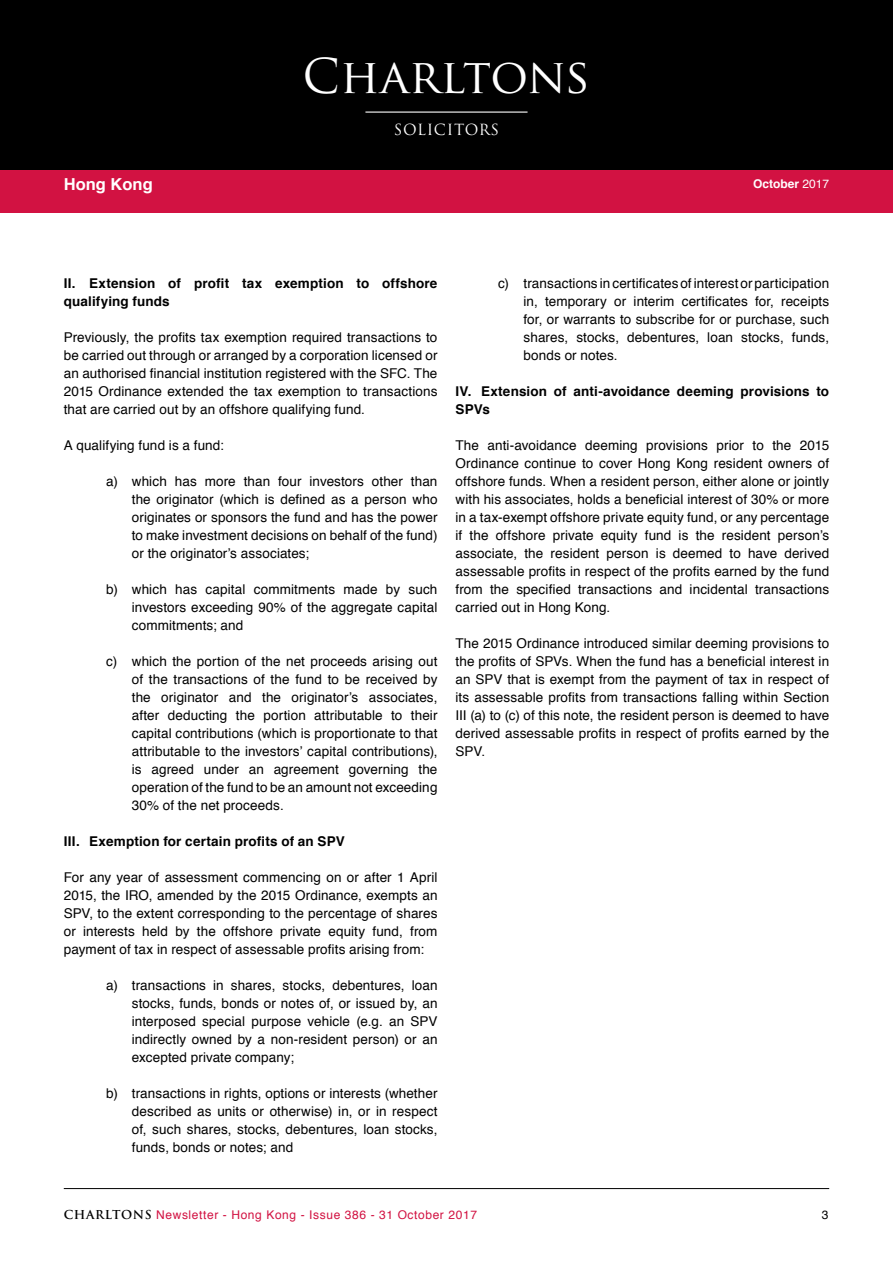
<style>
.page{position:relative;width:893px;height:1263px;background:#fff}
.page>*{position:absolute;margin:0;border:0;box-sizing:border-box;transform-origin:0 0}
.t1{font:46.8px "Trajan Pro";color:#fff}
.t2{font:700 16.5px "Helvetica";color:#fff}
.t3{font:15px "Trajan Pro";letter-spacing:.04em;color:#fff}
.t4{font:13.5px/18px "Helvetica";letter-spacing:.01em;color:#000;text-align:justify}
.t5{font:700 13.5px/18px "Helvetica";letter-spacing:.01em;color:#000}
.t6{font:12px "Helvetica";letter-spacing:.05em;color:#d21242}
.t7{font:700 12px "Helvetica";color:#fff}
.t8{font:12px "Helvetica";color:#000}
.s1{font-weight:400}
.s2{font-family:"Trajan Pro";font-weight:700;color:#000}
</style>
<div class="page">
<div style="left:0;top:194px;width:893px;height:19px;background:#d21242"></div>
<hr style="left:64px;top:1188px;width:765px;height:1px;background:#000">
<div style="left:0;top:0;width:893px;height:170px;background:#000"></div>
<div style="left:0;top:170px;width:893px;height:32px;background:#d21242"></div>
<hr style="left:365px;top:112px;width:162px;height:1px;background:#fff">
<p class="t2" style="left:64px;top:171px;width:90px">Hong Kong</p>
<h1 class="t1" style="left:303px;top:47px;width:289px">Charltons</h1>
<p class="t3" style="left:394px;top:120px;width:107px">SOLICITORS</p>
<p class="t7" style="left:753px;top:174px;width:78px">October <span class="s1">2017</span></p>
<p class="t5" style="left:64px;top:274px;width:375px">II. Extension of profit tax exemption to offshore qualifying funds</p>
<p class="t4" style="left:64px;top:329px;width:375px">Previously, the profits tax exemption required transactions to be carried out through or arranged by a corporation licensed or an authorised financial institution registered with the SFC. The 2015 Ordinance extended the tax exemption to transactions that are carried out by an offshore qualifying fund.</p>
<p class="t4" style="left:64px;top:437px;width:162px">A qualifying fund is a fund:</p>
<p class="t4" style="left:132px;top:473px;width:307px;text-indent:-26px">a) which has more than four investors other than the originator (which is defined as a person who originates or sponsors the fund and has the power to make investment decisions on behalf of the fund) or the originator’s associates;</p>
<p class="t4" style="left:132px;top:581px;width:307px;text-indent:-26px">b) which has capital commitments made by such investors exceeding 90% of the aggregate capital commitments; and</p>
<p class="t4" style="left:132px;top:653px;width:307px;text-indent:-26px">c) which the portion of the net proceeds arising out of the transactions of the fund to be received by the originator and the originator’s associates, after deducting the portion attributable to their capital contributions (which is proportionate to that attributable to the investors’ capital contributions), is agreed under an agreement governing the operation of the fund to be an amount not exceeding 30% of the net proceeds.</p>
<p class="t5" style="left:64px;top:832px;width:282px">III. Exemption for certain profits of an SPV</p>
<p class="t4" style="left:64px;top:869px;width:375px">For any year of assessment commencing on or after 1 April 2015, the IRO, amended by the 2015 Ordinance, exempts an SPV, to the extent corresponding to the percentage of shares or interests held by the offshore private equity fund, from payment of tax in respect of assessable profits arising from:</p>
<p class="t4" style="left:132px;top:977px;width:307px;text-indent:-26px">a) transactions in shares, stocks, debentures, loan stocks, funds, bonds or notes of, or issued by, an interposed special purpose vehicle (e.g. an SPV indirectly owned by a non-resident person) or an excepted private company;</p>
<p class="t4" style="left:132px;top:1085px;width:307px;text-indent:-26px">b) transactions in rights, options or interests (whether described as units or otherwise) in, or in respect of, such shares, stocks, debentures, loan stocks, funds, bonds or notes; and</p>
<p class="t4" style="left:524px;top:275px;width:307px;text-indent:-26px">c) transactions in certificates of interest or participation in, temporary or interim certificates for, receipts for, or warrants to subscribe for or purchase, such shares, stocks, debentures, loan stocks, funds, bonds or notes.</p>
<p class="t5" style="left:455px;top:382px;width:375px">IV. Extension of anti-avoidance deeming provisions to<br>SPVs</p>
<p class="t4" style="left:455px;top:437px;width:375px">The anti-avoidance deeming provisions prior to the 2015<br>Ordinance continue to cover Hong Kong resident owners of offshore funds. When a resident person, either alone or jointly with his associates, holds a beneficial interest of 30% or more in a tax-exempt offshore private equity fund, or any percentage if the offshore private equity fund is the resident person’s associate, the resident person is deemed to have derived assessable profits in respect of the profits earned by the fund from the specified transactions and incidental transactions carried out in Hong Kong.</p>
<p class="t4" style="left:455px;top:635px;width:375px">The 2015 Ordinance introduced similar deeming provisions to the profits of SPVs. When the fund has a beneficial interest in an SPV that is exempt from the payment of tax in respect of its assessable profits from transactions falling within Section III (a) to (c) of this note, the resident person is deemed to have derived assessable profits in respect of profits earned by the SPV.</p>
<p class="t6" style="left:64px;top:1206px;width:415px"><span class="s2">CHARLTONS</span> Newsletter - Hong Kong - Issue 386 - 31 October 2017</p>
<p class="t8" style="left:822px;top:1206px;width:8px">3</p>
</div>
